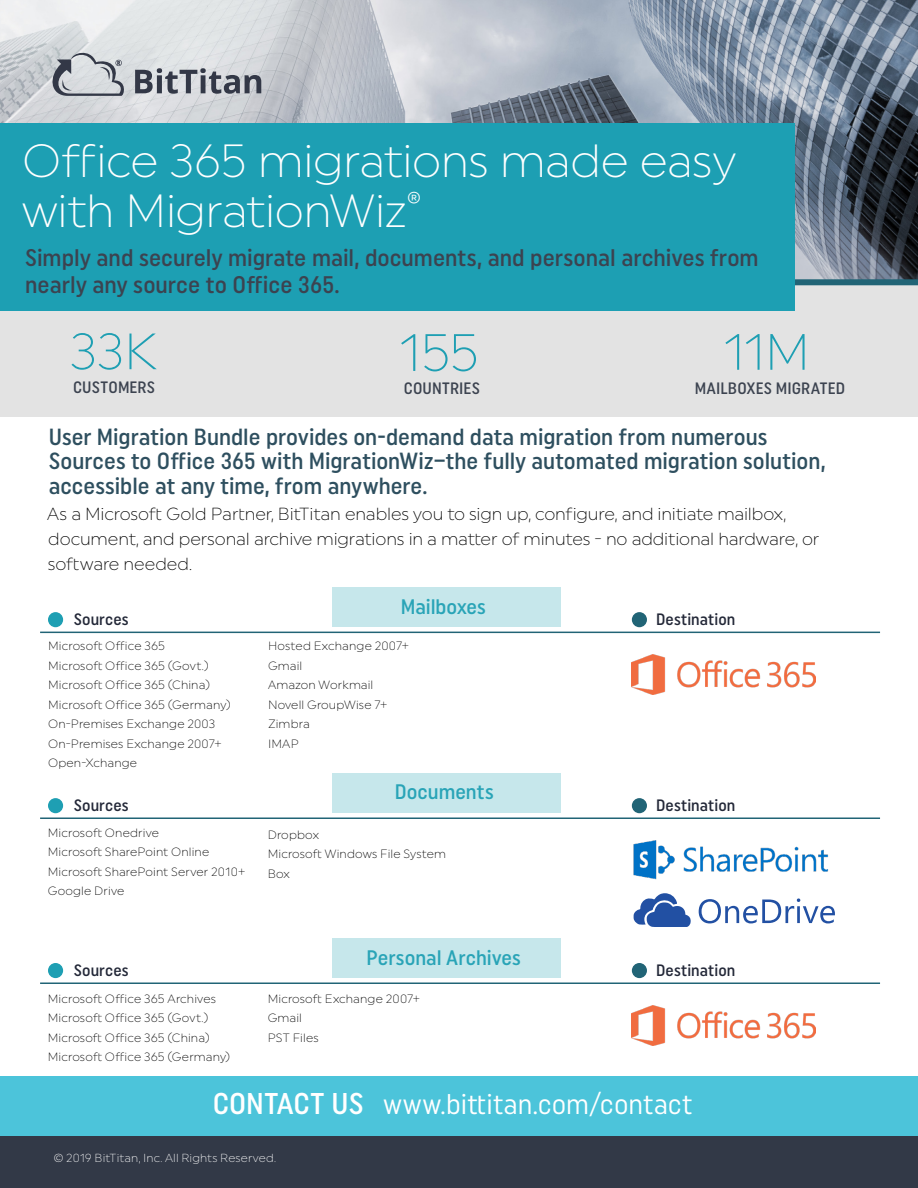
<style>
.page{position:relative;width:918px;height:1188px;background:#fff}
.page>*{position:absolute;margin:0;border:0;box-sizing:border-box;transform-origin:0 0}
.Header_2{font:300 52.5px "Uniform";color:#1e9fb3}
.Header_2-2{font:300 51px "Uniform";letter-spacing:-.02em;color:#1e9fb3}
.Header_1{font:300 46.5px/49.5px "Uniform";letter-spacing:-.015em;color:#fff}
.Subheader_1{font:28.5px "Uniform Condensed";letter-spacing:.005em;color:#fff}
.Subheader_2{font:500 24px/27px "Uniform Condensed";color:#3c4350}
.Subheader_1-2{font:500 23.4px/24.8px "Uniform Condensed";color:#2e4f5f}
.Subheadline_Small{font:500 21px "Uniform Condensed";color:#29a4b7}
.Body_Copy_Large{font:300 17.55px/24.8px "Uniform";letter-spacing:-.01em;color:#000}
.Subheadline{font:500 16.5px "Uniform Condensed";letter-spacing:.005em;color:#232838}
.Subheader_1-3{font:500 16.5px "Uniform Condensed";letter-spacing:.01em;color:#3c4350}
.Body_Copy_Small{font:300 12px/19.5px "Uniform";letter-spacing:.01em;color:#000}
.Body_Copy_Small-2{font:300 11.7px "Uniform";letter-spacing:.01em;color:#fff}
.s1{font-weight:500;font-size:30px}
</style>
<div class="page">
<img style="left:0;top:0;width:918px;height:279px">
<div style="left:0;top:285px;width:918px;height:132px;background:#e3e3e3"></div>
<div style="left:0;top:279px;width:918px;height:6px;background:#216476"></div>
<div style="left:0;top:1134px;width:918px;height:54px;background:#323947"></div>
<svg style="left:135px;top:68px;width:126px;height:26px;background:#93969f"></svg>
<svg style="left:48px;top:48px;width:79px;height:48px;background:#b8bcc1"></svg>
<div style="left:0;top:123px;width:795px;height:188px;background:#1d9fb3"></div>
<hr style="left:40px;top:632px;width:840px;height:1px;background:#216476">
<hr style="left:40px;top:818px;width:840px;height:1px;background:#216476">
<hr style="left:40px;top:982px;width:840px;height:2px;background:#216476">
<img style="left:632px;top:654px;width:183px;height:41px">
<img style="left:632px;top:1005px;width:183px;height:40px">
<div style="left:332px;top:587px;width:229px;height:40px;background:#c6e7eb"></div>
<div style="left:332px;top:773px;width:229px;height:40px;background:#c6e7eb"></div>
<div style="left:332px;top:938px;width:229px;height:40px;background:#c6e7eb"></div>
<div style="left:48px;top:612px;width:15px;height:15px;background:#1e9fb3;border-radius:50%"></div>
<div style="left:48px;top:798px;width:15px;height:15px;background:#1e9fb3;border-radius:50%"></div>
<div style="left:48px;top:963px;width:15px;height:15px;background:#1e9fb3;border-radius:50%"></div>
<div style="left:632px;top:612px;width:15px;height:15px;background:#216476;border-radius:50%"></div>
<div style="left:632px;top:798px;width:15px;height:15px;background:#216476;border-radius:50%"></div>
<div style="left:632px;top:963px;width:15px;height:15px;background:#216476;border-radius:50%"></div>
<div style="left:1px;top:1076px;width:917px;height:60px;background:#4cc4da"></div>
<img style="left:633px;top:840px;width:196px;height:40px">
<svg style="left:634px;top:893px;width:57px;height:34px"></svg>
<svg style="left:699px;top:898px;width:136px;height:25px"></svg>
<p class="Header_1" style="left:22px;top:135px;width:716px">Office 365 migrations made easy with MigrationWiz<sup>®</sup></p>
<p class="Subheader_2" style="left:25px;top:244px;width:735px">Simply and securely migrate mail, documents, and personal archives from nearly any source to Office 365.</p>
<p class="Header_2-2" style="left:70px;top:321px;width:89px">33K</p>
<p class="Subheader_1-3" style="left:73px;top:377px;width:84px">CUSTOMERS</p>
<p class="Header_2" style="left:400px;top:321px;width:81px">155</p>
<p class="Header_2-2" style="left:724px;top:321px;width:88px">11M</p>
<p class="Subheader_1-3" style="left:695px;top:378px;width:152px">MAILBOXES MIGRATED</p>
<p class="Subheader_1-3" style="left:404px;top:378px;width:78px">COUNTRIES</p>
<p class="Subheader_1-2" style="left:49px;top:424px;width:778px">User Migration Bundle provides on-demand data migration from numerous<br>Sources to Office 365 with MigrationWiz–the fully automated migration solution, accessible at any time, from anywhere.</p>
<p class="Body_Copy_Large" style="left:47px;top:501px;width:774px">As a Microsoft Gold Partner, BitTitan enables you to sign up, configure, and initiate mailbox, document, and personal archive migrations in a matter of minutes - no additional hardware, or software needed.</p>
<p class="Subheadline_Small" style="left:401px;top:594px;width:87px">Mailboxes</p>
<p class="Subheadline" style="left:74px;top:609px;width:56px">Sources</p>
<p class="Subheadline" style="left:656px;top:610px;width:81px">Destination</p>
<p class="Body_Copy_Small" style="left:48px;top:636px;width:162px">Microsoft Office 365<br>Microsoft Office 365 (Govt.)</p>
<p class="Body_Copy_Small" style="left:48px;top:675px;width:164px">Microsoft Office 365 (China)</p>
<p class="Body_Copy_Small" style="left:48px;top:694px;width:184px">Microsoft Office 365 (Germany)</p>
<p class="Body_Copy_Small" style="left:48px;top:714px;width:169px">On-Premises Exchange 2003</p>
<p class="Body_Copy_Small" style="left:48px;top:733px;width:175px">On-Premises Exchange 2007+</p>
<p class="Body_Copy_Small" style="left:48px;top:753px;width:91px">Open-Xchange</p>
<p class="Subheadline" style="left:74px;top:795px;width:56px">Sources</p>
<p class="Body_Copy_Small" style="left:48px;top:822px;width:113px">Microsoft Onedrive</p>
<p class="Body_Copy_Small" style="left:48px;top:842px;width:163px">Microsoft SharePoint Online</p>
<p class="Body_Copy_Small" style="left:48px;top:861px;width:199px">Microsoft SharePoint Server 2010+</p>
<p class="Body_Copy_Small" style="left:48px;top:881px;width:78px">Google Drive</p>
<p class="Subheadline" style="left:74px;top:960px;width:56px">Sources</p>
<p class="Body_Copy_Small" style="left:48px;top:989px;width:170px">Microsoft Office 365 Archives</p>
<p class="Body_Copy_Small" style="left:48px;top:1008px;width:162px">Microsoft Office 365 (Govt.)</p>
<p class="Body_Copy_Small" style="left:48px;top:1028px;width:164px">Microsoft Office 365 (China)</p>
<p class="Body_Copy_Small" style="left:48px;top:1047px;width:184px">Microsoft Office 365 (Germany)</p>
<p class="Body_Copy_Small" style="left:268px;top:636px;width:143px">Hosted Exchange 2007+</p>
<p class="Body_Copy_Small" style="left:268px;top:655px;width:36px">Gmail</p>
<p class="Body_Copy_Small" style="left:268px;top:675px;width:107px">Amazon Workmail</p>
<p class="Body_Copy_Small" style="left:268px;top:694px;width:121px">Novell GroupWise 7+</p>
<p class="Body_Copy_Small" style="left:268px;top:714px;width:43px">Zimbra</p>
<p class="Body_Copy_Small" style="left:268px;top:733px;width:32px">IMAP</p>
<p class="Subheadline_Small" style="left:395px;top:780px;width:100px">Documents</p>
<p class="Body_Copy_Small" style="left:268px;top:825px;width:53px">Dropbox</p>
<p class="Body_Copy_Small" style="left:268px;top:844px;width:180px">Microsoft Windows File System</p>
<p class="Body_Copy_Small" style="left:268px;top:864px;width:24px">Box</p>
<p class="Subheadline_Small" style="left:366px;top:945px;width:156px">Personal Archives</p>
<p class="Body_Copy_Small" style="left:268px;top:989px;width:154px">Microsoft Exchange 2007+</p>
<p class="Body_Copy_Small" style="left:268px;top:1008px;width:36px">Gmail</p>
<p class="Body_Copy_Small" style="left:268px;top:1028px;width:52px">PST Files</p>
<p class="Subheadline" style="left:656px;top:796px;width:81px">Destination</p>
<p class="Subheadline" style="left:656px;top:960px;width:81px">Destination</p>
<p class="Subheader_1" style="left:213px;top:1087px;width:481px"><span class="s1">CONTACT US</span> www.bittitan.com/contact</p>
<p class="Body_Copy_Small-2" style="left:54px;top:1151px;width:224px">© 2019 BitTitan, Inc. All Rights Reserved.</p>
</div>
